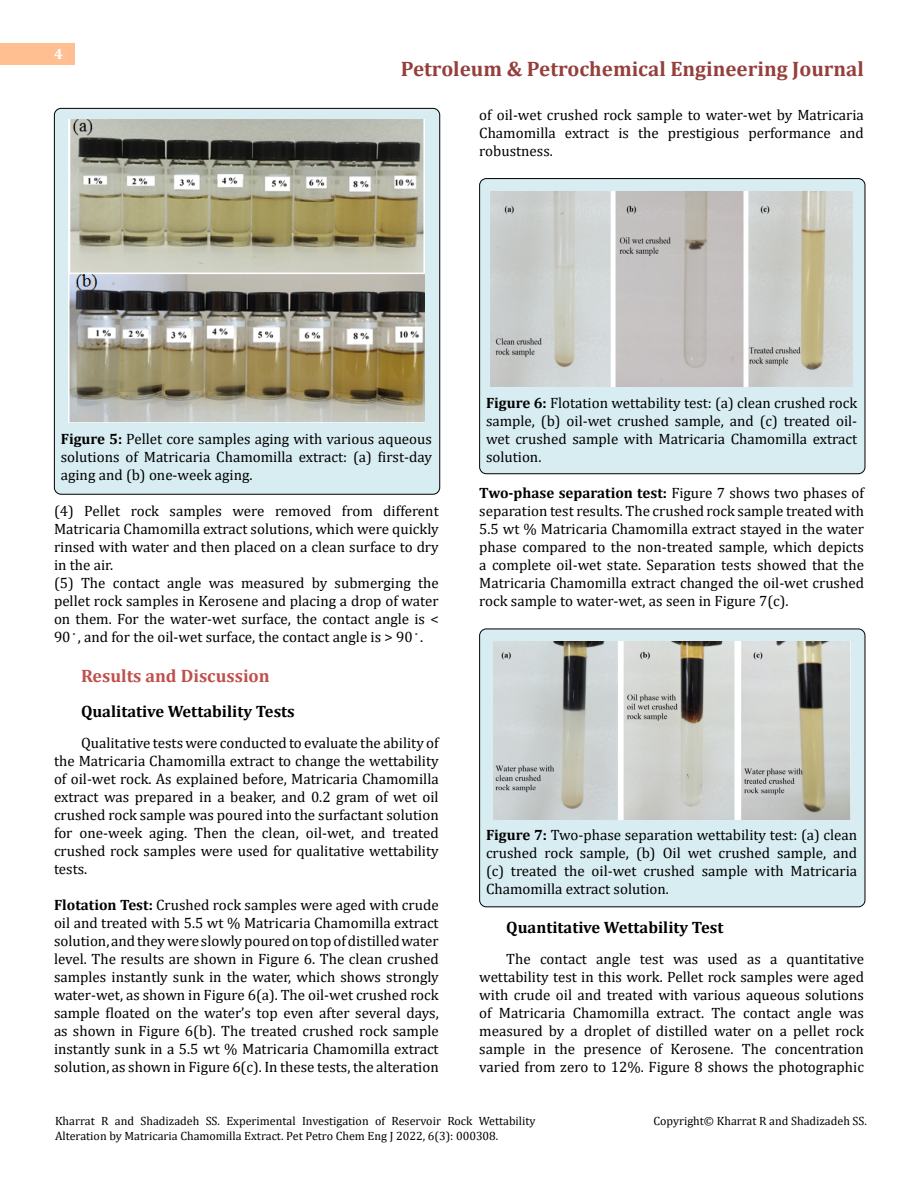
<style>
.page{position:relative;width:918px;height:1188px;background:#fff}
.page>*{position:absolute;margin:0;border:0;box-sizing:border-box;transform-origin:0 0}
.t1{font:700 21px "Cambria";color:#953f3c}
.t2{font:700 18px "Cambria";color:#c0504d}
.t3{font:700 16.5px "Cambria";color:#000}
.t4{font:15px/18px "Cambria";color:#000;text-align:justify}
.t5{font:700 15px "Cambria";color:#fff}
.t6{font:12px/14.4px "Cambria";color:#000}
.s1{font-weight:700}
</style>
<div class="page">
<div style="left:0;top:43px;width:75px;height:21px;background:#ffbf91"></div>
<div style="left:480px;top:629px;width:385px;height:278px;background:#d8edf2;border-radius:7px"></div>
<div style="left:479px;top:629px;width:386px;height:278px;border:1px solid #000;border-radius:7px"></div>
<div style="left:480px;top:179px;width:385px;height:295px;background:#d8edf2;border-radius:7px"></div>
<div style="left:479px;top:178px;width:386px;height:296px;border:1px solid #000;border-radius:7px"></div>
<div style="left:54px;top:108px;width:386px;height:386px;background:#d8edf2;border-radius:7px"></div>
<div style="left:54px;top:108px;width:386px;height:387px;border:1px solid #000;border-radius:7px"></div>
<img style="left:68px;top:120px;width:356px;height:303px">
<img style="left:491px;top:192px;width:362px;height:195px">
<img style="left:493px;top:642px;width:357px;height:178px">
<p class="t5" style="left:54px;top:44px;width:10px">4</p>
<h1 class="t1" style="left:401px;top:54px;width:465px">Petroleum &amp; Petrochemical Engineering Journal</h1>
<p class="t4" style="left:479px;top:105px;width:386px">of oil-wet crushed rock sample to water-wet by Matricaria Chamomilla extract is the prestigious performance and robustness.</p>
<p class="t4" style="left:61px;top:429px;width:373px"><span class="s1">Figure 5:</span> Pellet core samples aging with various aqueous solutions of Matricaria Chamomilla extract: (a) first-day aging and (b) one-week aging.</p>
<p class="t4" style="left:54px;top:501px;width:386px;text-align:left">(4) Pellet rock samples were removed from different Matricaria Chamomilla extract solutions, which were quickly rinsed with water and then placed on a clean surface to dry in the air.<br>(5) The contact angle was measured by submerging the pellet rock samples in Kerosene and placing a drop of water on them. For the water-wet surface, the contact angle is &lt; 90<sup>◦</sup>, and for the oil-wet surface, the contact angle is &gt; 90<sup>◦</sup>.</p>
<p class="t2" style="left:81px;top:663px;width:190px">Results and Discussion</p>
<p class="t3" style="left:81px;top:699px;width:215px">Qualitative Wettability Tests</p>
<p class="t4" style="left:54px;top:734px;width:386px;text-indent:27px">Qualitative tests were conducted to evaluate the ability of the Matricaria Chamomilla extract to change the wettability of oil-wet rock. As explained before, Matricaria Chamomilla extract was prepared in a beaker, and 0.2 gram of wet oil crushed rock sample was poured into the surfactant solution for one-week aging. Then the clean, oil-wet, and treated crushed rock samples were used for qualitative wettability tests.</p>
<p class="t4" style="left:54px;top:896px;width:386px"><span class="s1">Flotation Test:</span> Crushed rock samples were aged with crude oil and treated with 5.5 wt % Matricaria Chamomilla extract solution, and they were slowly poured on top of distilled water level. The results are shown in Figure 6. The clean crushed samples instantly sunk in the water, which shows strongly water-wet, as shown in Figure 6(a). The oil-wet crushed rock sample floated on the water’s top even after several days, as shown in Figure 6(b). The treated crushed rock sample instantly sunk in a 5.5 wt % Matricaria Chamomilla extract solution, as shown in Figure 6(c). In these tests, the alteration</p>
<p class="t4" style="left:486px;top:393px;width:373px"><span class="s1">Figure 6:</span> Flotation wettability test: (a) clean crushed rock sample, (b) oil-wet crushed sample, and (c) treated oil&shy;wet crushed sample with Matricaria Chamomilla extract solution.</p>
<p class="t4" style="left:479px;top:483px;width:386px"><span class="s1">Two-phase separation test:</span> Figure 7 shows two phases of separation test results. The crushed rock sample treated with 5.5 wt % Matricaria Chamomilla extract stayed in the water phase compared to the non-treated sample, which depicts a complete oil-wet state. Separation tests showed that the Matricaria Chamomilla extract changed the oil-wet crushed rock sample to water-wet, as seen in Figure 7(c).</p>
<p class="t4" style="left:486px;top:825px;width:373px"><span class="s1">Figure 7:</span> Two-phase separation wettability test: (a) clean crushed rock sample, (b) Oil wet crushed sample, and (c) treated the oil-wet crushed sample with Matricaria Chamomilla extract solution.</p>
<p class="t3" style="left:506px;top:915px;width:219px">Quantitative Wettability Test</p>
<p class="t4" style="left:479px;top:950px;width:386px;text-indent:27px">The contact angle test was used as a quantitative wettability test in this work. Pellet rock samples were aged with crude oil and treated with various aqueous solutions of Matricaria Chamomilla extract. The contact angle was measured by a droplet of distilled water on a pellet rock sample in the presence of Kerosene. The concentration varied from zero to 12%. Figure 8 shows the photographic</p>
<p class="t6" style="left:55px;top:1114px;width:482px">Kharrat R and Shadizadeh SS. Experimental Investigation of Reservoir Rock Wettability<br>Alteration by Matricaria Chamomilla Extract. Pet Petro Chem Eng J 2022, 6(3): 000308.</p>
<p class="t6" style="left:654px;top:1114px;width:215px">Copyright© Kharrat R and Shadizadeh SS.</p>
</div>
